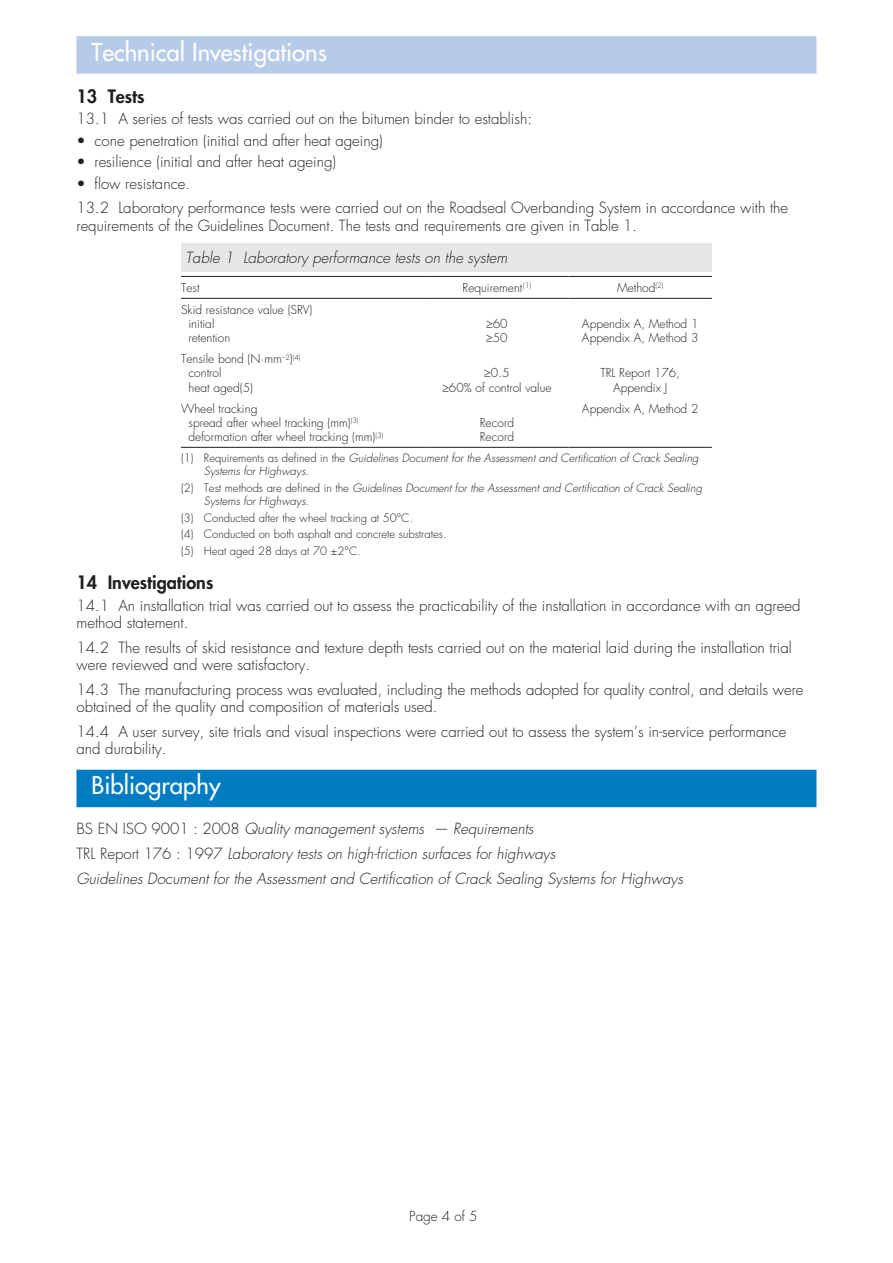
<style>
.page{position:relative;width:893px;height:1263px;background:#fff}
.page>*{position:absolute;margin:0;border:0;box-sizing:border-box;transform-origin:0 0}
.t1{font:24px "Futura";color:#fff}
.t2{font:800 18px "Futura";color:#231f20}
.t3{font:300 15px/17.2px "Futura";color:#231f20}
.t4{font:italic 300 15px/24.8px "Futura";color:#231f20}
.t5{font:300 13.5px "Futura";color:#231f20}
.t6{font:300 12px/14.2px "Futura";color:#231f20}
.t7{font:italic 300 11.25px/13.5px "Futura";color:#231f20}
.t8{font:300 11.25px/16.5px "Futura";color:#231f20}
.s1{font-style:normal}
</style>
<div class="page">
<div style="left:76px;top:36px;width:740px;height:38px;background:#b6cbe8"></div>
<div style="left:76px;top:770px;width:740px;height:37px;background:#007cc2"></div>
<div style="left:181px;top:243px;width:531px;height:29px;background:#e6e7e9"></div>
<hr style="left:181px;top:276px;width:244px;height:1px;background:#231f20">
<hr style="left:425px;top:276px;width:144px;height:1px;background:#231f20">
<hr style="left:569px;top:276px;width:143px;height:1px;background:#231f20">
<hr style="left:181px;top:298px;width:244px;height:1px;background:#231f20">
<hr style="left:425px;top:298px;width:144px;height:1px;background:#231f20">
<hr style="left:569px;top:298px;width:143px;height:1px;background:#231f20">
<hr style="left:181px;top:447px;width:244px;height:1px;background:#231f20">
<hr style="left:425px;top:447px;width:144px;height:1px;background:#231f20">
<hr style="left:569px;top:447px;width:143px;height:1px;background:#231f20">
<h1 class="t1" style="left:91px;top:37px;width:237px">Technical Investigations</h1>
<p class="t2" style="left:76px;top:85px;width:70px">13 Tests</p>
<p class="t3" style="left:76px;top:111px;width:457px">13.1 A series of tests was carried out on the bitumen binder to establish:</p>
<p class="t3" style="left:76px;top:132px;width:308px">• cone penetration (initial and after heat ageing)</p>
<p class="t3" style="left:76px;top:154px;width:261px">• resilience (initial and after heat ageing)</p>
<p class="t3" style="left:76px;top:171px;width:713px;line-height:24.8px">• flow resistance.<br>13.2 Laboratory performance tests were carried out on the Roadseal Overbanding System in accordance with the</p>
<p class="t3" style="left:76px;top:217px;width:562px">requirements of the Guidelines Document. The tests and requirements are given in Table 1.</p>
<p class="t4" style="left:186px;top:246px;width:323px">Table 1 Laboratory performance tests on the system</p>
<p class="t6" style="left:181px;top:281px;width:20px">Test</p>
<p class="t6" style="left:463px;top:281px;width:70px">Requirement <sup>(1)</sup></p>
<p class="t6" style="left:617px;top:281px;width:48px">Method<sup>(2)</sup></p>
<p class="t6" style="left:188px;top:302px;width:126px;text-indent:-7px">Skid resistance value (SRV) initial<br>retention</p>
<p class="t6" style="left:486px;top:317px;width:23px">≥60 ≥50</p>
<p class="t6" style="left:582px;top:317px;width:118px">Appendix A, Method 1<br>Appendix A, Method 3</p>
<p class="t6" style="left:188px;top:352px;width:114px;text-indent:-7px">Tensile bond (N·mm<sup>–2</sup>)<sup>(4) </sup>control<br>heat aged(5)</p>
<p class="t6" style="left:442px;top:366px;width:111px;text-align:center">≥0.5<br>≥60% of control value</p>
<p class="t6" style="left:600px;top:366px;width:81px;text-align:center">TRL Report 176,<br>Appendix J</p>
<p class="t6" style="left:582px;top:402px;width:118px">Appendix A, Method 2</p>
<p class="t7" style="left:204px;top:451px;width:496px;text-indent:-23px"><span class="s1">(1) Requirements as defined in the</span> Guidelines Document for the Assessment and Certification of Crack Sealing<br>Systems for Highways.</p>
<p class="t7" style="left:204px;top:481px;width:500px;text-indent:-23px"><span class="s1">(2) Test methods are defined in the</span> Guidelines Document for the Assessment and Certification of Crack Sealing<br>Systems for Highways.</p>
<p class="t8" style="left:181px;top:510px;width:267px">(3) Conducted after the wheel tracking at 50°C.<br>(4) Conducted on both asphalt and concrete substrates. (5) Heat aged 28 days at 70 ±2°C.</p>
<p class="t2" style="left:76px;top:571px;width:138px">14 Investigations</p>
<p class="t3" style="left:76px;top:597px;width:725px">14.1 An installation trial was carried out to assess the practicability of the installation in accordance with an agreed method statement.</p>
<p class="t3" style="left:76px;top:639px;width:717px">14.2 The results of skid resistance and texture depth tests carried out on the material laid during the installation trial were reviewed and were satisfactory.</p>
<p class="t3" style="left:76px;top:681px;width:728px">14.3 The manufacturing process was evaluated, including the methods adopted for quality control, and details were obtained of the quality and composition of materials used.</p>
<p class="t3" style="left:76px;top:723px;width:712px">14.4 A user survey, site trials and visual inspections were carried out to assess the system’s in-service performance and durability.</p>
<h1 class="t1" style="left:91px;top:770px;width:131px">Bibliography</h1>
<p class="t4" style="left:76px;top:817px;width:608px"><span class="s1">BS EN ISO 9001 : 2008</span> Quality management systems — Requirements<br><span class="s1">TRL Report 176 : 1997</span> Laboratory tests on high-friction surfaces for highways<br>Guidelines Document for the Assessment and Certification of Crack Sealing Systems for Highways</p>
<p class="t6" style="left:188px;top:402px;width:196px;text-indent:-7px">Wheel tracking<br>spread after wheel tracking (mm)<sup>(3) </sup>deformation after wheel tracking (mm)<sup>(3)</sup></p>
<p class="t6" style="left:480px;top:416px;width:36px">Record<br>Record</p>
<p class="t5" style="left:409px;top:1208px;width:70px">Page 4 of 5</p>
</div>
